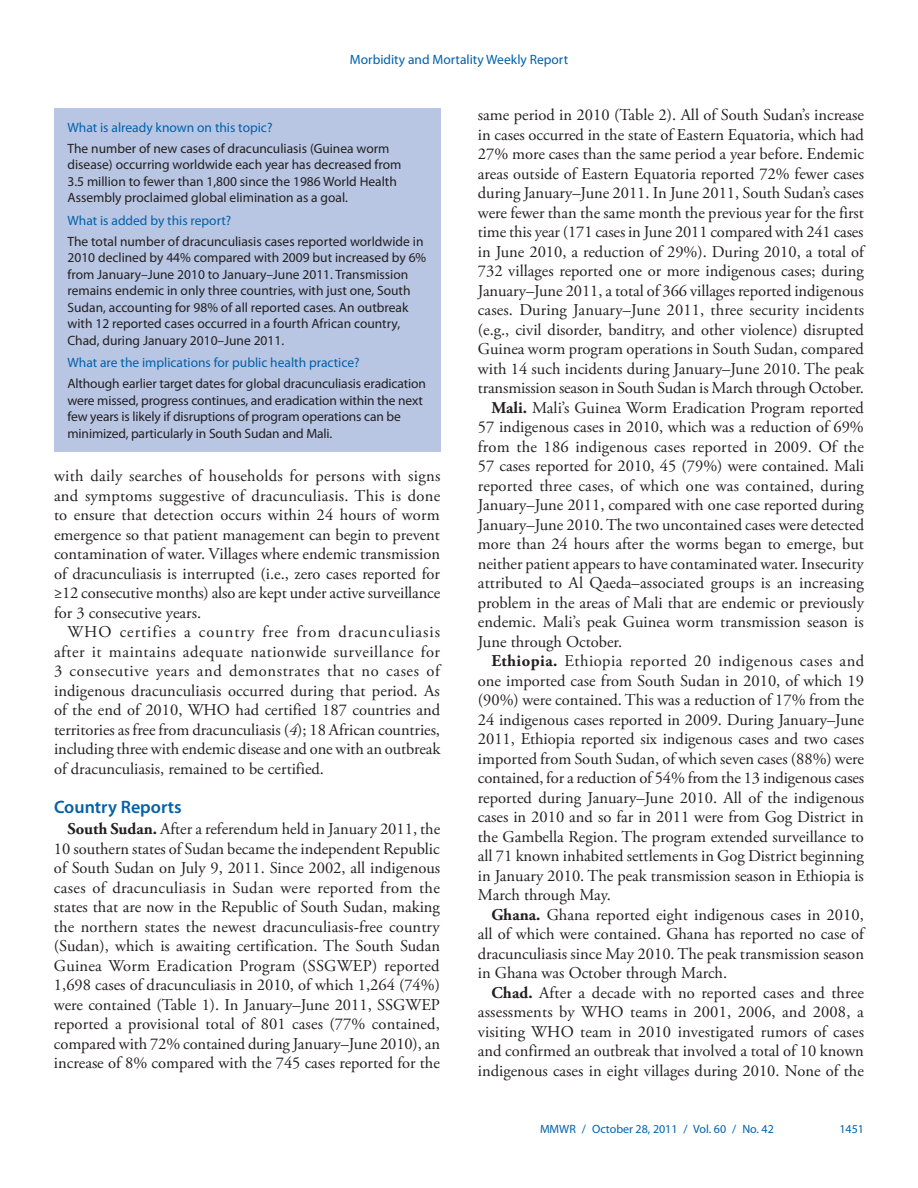
<style>
.page{position:relative;width:918px;height:1188px;background:#fff}
.page>*{position:absolute;margin:0;border:0;box-sizing:border-box;transform-origin:0 0}
.Headline2{font:600 18px "Myriad Pro";color:#0161ab}
.Body_Text{font:16.5px/19.5px "Adobe Garamond Pro";color:#231f20;text-align:justify}
.FB_answer{font:13.5px/16.5px "Myriad Pro";color:#231f20}
.FB_question{font:13.5px "Myriad Pro";color:#0161ab}
.t1{font:12px "Myriad Pro";color:#0161ab}
.s1{font-style:italic}
.s2{font-weight:700}
</style>
<div class="page">
<div style="left:54px;top:108px;width:386px;height:343px;background:#b8c6e3"></div>
<p class="FB_question" style="left:350px;top:51px;width:220px">Morbidity and Mortality Weekly Report</p>
<p class="FB_question" style="left:68px;top:119px;width:206px">What is already known on this topic?</p>
<p class="FB_answer" style="left:68px;top:140px;width:335px">The number of new cases of dracunculiasis (Guinea worm disease) occurring worldwide each year has decreased from 3.5 million to fewer than 1,800 since the 1986 World Health Assembly proclaimed global elimination as a goal.</p>
<p class="FB_question" style="left:68px;top:212px;width:165px">What is added by this report?</p>
<p class="FB_answer" style="left:68px;top:233px;width:360px">The total number of dracunculiasis cases reported worldwide in 2010 declined by 44% compared with 2009 but increased by 6% from January–June 2010 to January–June 2011. Transmission remains endemic in only three countries, with just one, South Sudan, accounting for 98% of all reported cases. An outbreak with 12 reported cases occurred in a fourth African country, Chad, during January 2010–June 2011.</p>
<p class="FB_question" style="left:68px;top:354px;width:294px">What are the implications for public health practice?</p>
<p class="FB_answer" style="left:68px;top:375px;width:360px">Although earlier target dates for global dracunculiasis eradication were missed, progress continues, and eradication within the next few years is likely if disruptions of program operations can be minimized, particularly in South Sudan and Mali.</p>
<p class="Body_Text" style="left:54px;top:467px;width:388px">with daily searches of households for persons with signs and symptoms suggestive of dracunculiasis. This is done to ensure that detection occurs within 24 hours of worm emergence so that patient management can begin to prevent contamination of water. Villages where endemic transmission of dracunculiasis is interrupted (i.e., zero cases reported for ≥12 consecutive months) also are kept under active surveillance for 3 consecutive years.</p>
<p class="Body_Text" style="left:54px;top:623px;width:388px;text-indent:13px">WHO certifies a country free from dracunculiasis after it maintains adequate nationwide surveillance for 3 consecutive years and demonstrates that no cases of indigenous dracunculiasis occurred during that period. As of the end of 2010, WHO had certified 187 countries and territories as free from dracunculiasis (<span class="s1">4</span>); 18 African countries, including three with endemic disease and one with an outbreak of dracunculiasis, remained to be certified.</p>
<p class="Headline2" style="left:54px;top:795px;width:129px">Country Reports</p>
<p class="Body_Text" style="left:54px;top:820px;width:388px;text-indent:14px"><span class="s2">South Sudan.</span> After a referendum held in January 2011, the 10 southern states of Sudan became the independent Republic of South Sudan on July 9, 2011. Since 2002, all indigenous cases of dracunculiasis in Sudan were reported from the states that are now in the Republic of South Sudan, making the northern states the newest dracunculiasis-free country (Sudan), which is awaiting certification. The South Sudan Guinea Worm Eradication Program (SSGWEP) reported 1,698 cases of dracunculiasis in 2010, of which 1,264 (74%) were contained (Table 1). In January–June 2011, SSGWEP reported a provisional total of 801 cases (77% contained, compared with 72% contained during January–June 2010), an increase of 8% compared with the 745 cases reported for the</p>
<p class="Body_Text" style="left:478px;top:106px;width:388px">same period in 2010 (Table 2). All of South Sudan’s increase in cases occurred in the state of Eastern Equatoria, which had 27% more cases than the same period a year before. Endemic areas outside of Eastern Equatoria reported 72% fewer cases during January–June 2011. In June 2011, South Sudan’s cases were fewer than the same month the previous year for the first time this year (171 cases in June 2011 compared with 241 cases in June 2010, a reduction of 29%). During 2010, a total of 732 villages reported one or more indigenous cases; during January–June 2011, a total of 366 villages reported indigenous cases. During January–June 2011, three security incidents (e.g., civil disorder, banditry, and other violence) disrupted Guinea worm program operations in South Sudan, compared with 14 such incidents during January–June 2010. The peak transmission season in South Sudan is March through October.</p>
<p class="Body_Text" style="left:478px;top:398px;width:388px;text-indent:13px"><span class="s2">Mali.</span> Mali’s Guinea Worm Eradication Program reported 57 indigenous cases in 2010, which was a reduction of 69% from the 186 indigenous cases reported in 2009. Of the 57 cases reported for 2010, 45 (79%) were contained. Mali reported three cases, of which one was contained, during January–June 2011, compared with one case reported during January–June 2010. The two uncontained cases were detected more than 24 hours after the worms began to emerge, but neither patient appears to have contaminated water. Insecurity attributed to Al Qaeda–associated groups is an increasing problem in the areas of Mali that are endemic or previously endemic. Mali’s peak Guinea worm transmission season is June through October.</p>
<p class="Body_Text" style="left:478px;top:652px;width:388px;text-indent:13px"><span class="s2">Ethiopia.</span> Ethiopia reported 20 indigenous cases and one imported case from South Sudan in 2010, of which 19 (90%) were contained. This was a reduction of 17% from the 24 indigenous cases reported in 2009. During January–June 2011, Ethiopia reported six indigenous cases and two cases imported from South Sudan, of which seven cases (88%) were contained, for a reduction of 54% from the 13 indigenous cases reported during January–June 2010. All of the indigenous cases in 2010 and so far in 2011 were from Gog District in the Gambella Region. The program extended surveillance to all 71 known inhabited settlements in Gog District beginning in January 2010. The peak transmission season in Ethiopia is March through May.</p>
<p class="Body_Text" style="left:478px;top:905px;width:388px;text-indent:13px"><span class="s2">Ghana.</span> Ghana reported eight indigenous cases in 2010, all of which were contained. Ghana has reported no case of dracunculiasis since May 2010. The peak transmission season in Ghana was October through March.</p>
<p class="Body_Text" style="left:478px;top:983px;width:388px;text-indent:13px"><span class="s2">Chad.</span> After a decade with no reported cases and three assessments by WHO teams in 2001, 2006, and 2008, a visiting WHO team in 2010 investigated rumors of cases and confirmed an outbreak that involved a total of 10 known indigenous cases in eight villages during 2010. None of the</p>
<p class="t1" style="left:540px;top:1121px;width:235px">MMWR / October 28, 2011 / Vol. 60 / No. 42</p>
<p class="t1" style="left:839px;top:1121px;width:26px">1451</p>
</div>
